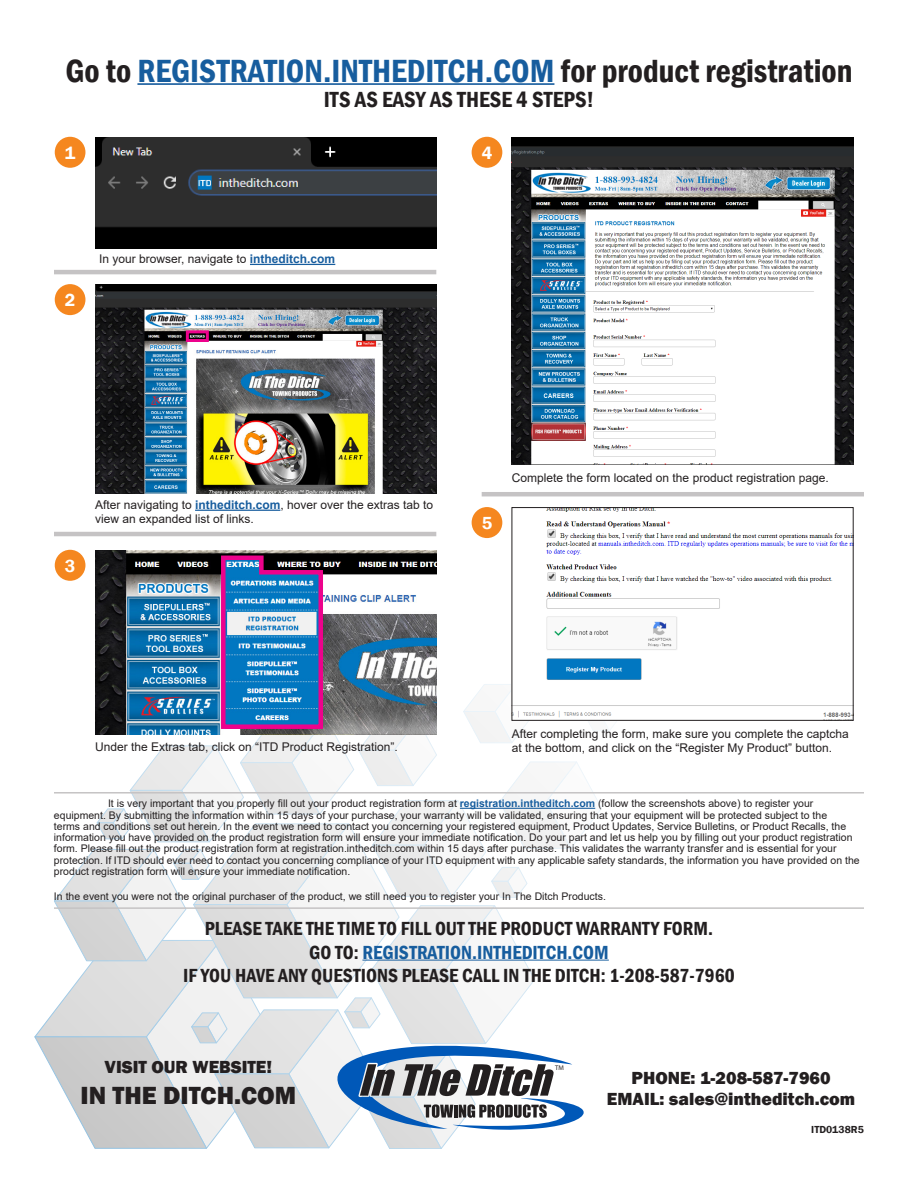
<style>
.page{position:relative;width:918px;height:1188px;background:#fff}
.page>*{position:absolute;margin:0;border:0;box-sizing:border-box;transform-origin:0 0}
.t1{font:600 condensed 33px "Franklin Gothic";color:#175d9e}
.t2{font:800 25.5px "Franklin Gothic";color:#231f20}
.t3{font:600 condensed 22.5px "Franklin Gothic";color:#231f20}
.t4{font:600 condensed 19.5px/23.4px "Franklin Gothic";color:#231f20;text-align:center}
.t5{font:800 18px/21.6px "Franklin Gothic";color:#231f20;text-align:center}
.t6{font:600 18px "Franklin Gothic";color:#fff}
.t7{font:12px/14.4px "Arial";color:#231f20}
.t8{font:10.5px/11.4px "Arial";color:#231f20}
.t9{font:600 10.5px "Franklin Gothic";color:#231f20}
.t10{font:6.75px "Arial";color:#231f20}
.t11{font:6.75px "Myriad Pro";color:#231f20}
.s1{color:#231f20}
.s2{font-weight:700;color:#175d9e}
.s3{color:#175d9e}
</style>
<div class="page">
<hr style="left:137px;top:83px;width:417px;height:2px;background:#175d9e">
<div style="left:55px;top:137px;width:30px;height:31px;background:#f5871f;border-radius:50%"></div>
<div style="left:472px;top:137px;width:30px;height:31px;background:#f5871f;border-radius:50%"></div>
<div style="left:472px;top:507px;width:30px;height:31px;background:#f5871f;border-radius:50%"></div>
<div style="left:55px;top:284px;width:30px;height:31px;background:#f5871f;border-radius:50%"></div>
<div style="left:55px;top:550px;width:30px;height:31px;background:#f5871f;border-radius:50%"></div>
<img style="left:95px;top:137px;width:341px;height:112px">
<div style="left:100px;top:200px;width:336px;height:21px;background:#2d2d2d"></div>
<hr style="left:250px;top:264px;width:85px;height:1px;background:#175d9e">
<hr style="left:195px;top:510px;width:85px;height:1px;background:#175d9e">
<img style="left:95px;top:285px;width:341px;height:209px">
<div style="left:95px;top:300px;width:341px;height:7px;background:#2d2d2d"></div>
<hr style="left:54px;top:270px;width:382px;height:4px;background:#c5c3c4">
<hr style="left:54px;top:532px;width:382px;height:4px;background:#c5c3c4">
<hr style="left:482px;top:492px;width:382px;height:4px;background:#c5c3c4">
<hr style="left:54px;top:907px;width:810px;height:2px;background:#c5c3c4">
<hr style="left:54px;top:792px;width:810px;height:2px;background:#c5c3c4">
<div style="left:186px;top:330px;width:23px;height:12px;border:3px solid #ed028c"></div>
<svg style="left:34px;top:553px;width:624px;height:596px"></svg>
<img style="left:512px;top:137px;width:341px;height:327px">
<div style="left:512px;top:158px;width:339px;height:8px;background:#2d2d2d"></div>
<img style="left:514px;top:509px;width:338px;height:210px">
<div style="left:512px;top:507px;width:342px;height:214px;border:1px solid #231f20"></div>
<p class="t1" style="left:65px;top:49px;width:789px"><span class="s1">Go to</span> REGISTRATION.INTHEDITCH.COM <span class="s1">for product registration</span></p>
<p class="t3" style="left:324px;top:85px;width:272px">ITS AS EASY AS THESE 4 STEPS!</p>
<p class="t6" style="left:65px;top:141px;width:12px">1</p>
<p class="t6" style="left:482px;top:141px;width:12px">4</p>
<p class="t6" style="left:65px;top:289px;width:12px">2</p>
<p class="t7" style="left:99px;top:252px;width:238px">In your browser, navigate to <span class="s2">intheditch.com</span></p>
<p class="t6" style="left:65px;top:554px;width:12px">3</p>
<p class="t7" style="left:95px;top:497px;width:340px">After navigating to <span class="s2">intheditch.com</span>, hover over the extras tab to view an expanded list of links.</p>
<p class="t6" style="left:482px;top:512px;width:12px">5</p>
<p class="t7" style="left:512px;top:470px;width:318px">Complete the form located on the product registration page.</p>
<p class="t7" style="left:95px;top:739px;width:304px">Under the Extras tab, click on “ITD Product Registration”.</p>
<p class="t7" style="left:512px;top:726px;width:338px">After completing the form, make sure you complete the captcha at the bottom, and click on the “Register My Product” button.</p>
<p class="t8" style="left:54px;top:798px;width:807px;text-indent:54px">It is very important that you properly fill out your product registration form at <span class="s2">registration.intheditch.com</span> (follow the screenshots above) to register your equipment. By submitting the information within 15 days of your purchase, your warranty will be validated, ensuring that your equipment will be protected subject to the<br>terms and conditions set out herein. In the event we need to contact you concerning your registered equipment, Product Updates, Service Bulletins, or Product Recalls, the information you have provided on the product registration form will ensure your immediate notification. Do your part and let us help you by filling out your product registration form. Please fill out the product registration form at registration.intheditch.com within 15 days after purchase. This validates the warranty transfer and is essential for your protection. If ITD should ever need to contact you concerning compliance of your ITD equipment with any applicable safety standards, the information you have provided on the product registration form will ensure your immediate notification.</p>
<p class="t8" style="left:54px;top:890px;width:553px">In the event you were not the original purchaser of the product, we still need you to register your In The Ditch Products.</p>
<p class="t4" style="left:183px;top:917px;width:553px">PLEASE TAKE THE TIME TO FILL OUT THE PRODUCT WARRANTY FORM.<br>GO TO: <span class="s3">REGISTRATION.INTHEDITCH.COM<br></span>IF YOU HAVE ANY QUESTIONS PLEASE CALL IN THE DITCH: 1-208-587-7960</p>
<p class="t10" style="left:555px;top:924px;width:11px">TM</p>
<h3 class="t5" style="left:105px;top:1056px;width:169px">VISIT OUR WEBSITE!</h3>
<h2 class="t2" style="left:81px;top:1079px;width:217px">IN THE DITCH.COM</h2>
<p class="t11" style="left:555px;top:1064px;width:10px">TM</p>
<h3 class="t5" style="left:607px;top:1067px;width:250px">PHONE: 1-208-587-7960<br>EMAIL: sales@intheditch.com</h3>
<p class="t9" style="left:811px;top:1123px;width:54px">ITD0138R5</p>
</div>
